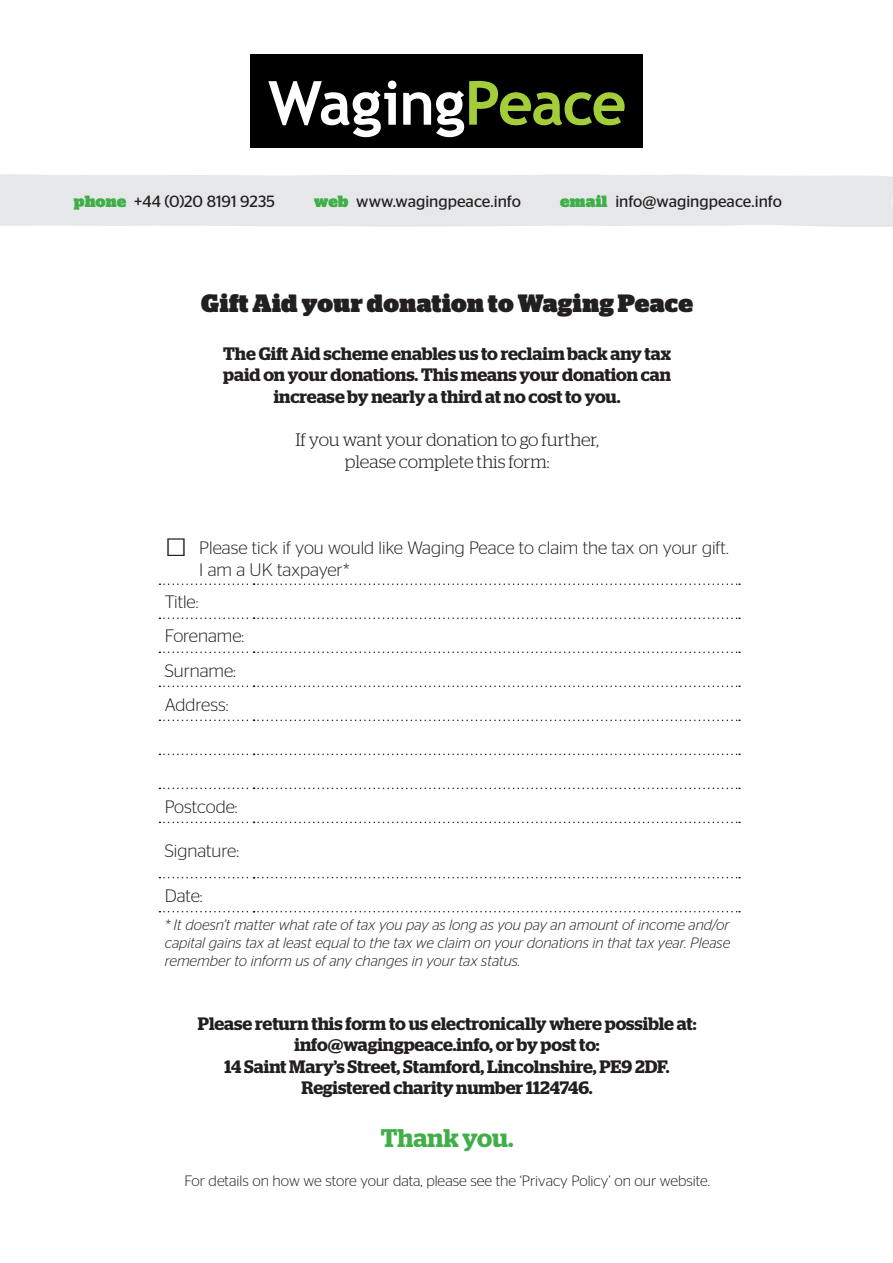
<style>
.page{position:relative;width:893px;height:1263px;background:#fff}
.page>*{position:absolute;margin:0;border:0;box-sizing:border-box;transform-origin:0 0}
.t1{font:600 25.5px "Stag";color:#40ae49}
.t2{font:900 25.05px "Stag";letter-spacing:.015em;color:#231f20}
.t3{font:600 18px/21.6px "Stag";color:#231f20;text-align:center}
.t4{font:300 18px/34px "Stag Sans";color:#231f20}
.t5{font:300 18px/21.6px "Stag";letter-spacing:-.005em;color:#231f20;text-align:center}
.t6{font:16.2px "Stag Sans";letter-spacing:-.005em;color:#231f20}
.t7{font:italic 300 15px/18px "Stag Sans";color:#231f20;text-align:justify}
.t8{font:300 15px "Stag Sans";color:#231f20}
.s1{font-family:"Stag";font-weight:900;color:#40ae49}
.s2{font-family:"Trebuchet MS";font-weight:400;font-size:37.5px}
</style>
<div class="page">
<div style="left:0;top:174px;width:893px;height:53px;background:#e6e7e9"></div>
<div style="left:250px;top:54px;width:393px;height:94px;background:#000"></div>
<svg style="left:268px;top:81px;width:357px;height:56px"></svg>
<svg style="left:159px;top:719px;width:581px;height:2px"></svg>
<svg style="left:159px;top:753px;width:581px;height:2px"></svg>
<svg style="left:159px;top:788px;width:581px;height:1px"></svg>
<svg style="left:159px;top:822px;width:581px;height:1px"></svg>
<svg style="left:159px;top:877px;width:581px;height:1px"></svg>
<svg style="left:159px;top:583px;width:581px;height:2px"></svg>
<svg style="left:159px;top:617px;width:581px;height:2px"></svg>
<svg style="left:159px;top:651px;width:581px;height:2px"></svg>
<svg style="left:159px;top:685px;width:581px;height:2px"></svg>
<svg style="left:159px;top:911px;width:581px;height:1px"></svg>
<p class="t6" style="left:74px;top:192px;width:203px"><span class="s1">phone</span> +44 (0)20 8191 9235</p>
<p class="t6" style="left:314px;top:192px;width:208px"><span class="s1">web</span> www.wagingpeace.info</p>
<p class="t6" style="left:560px;top:192px;width:223px"><span class="s1">email</span> info@wagingpeace.info</p>
<h2 class="t2" style="left:201px;top:288px;width:493px">Gift Aid your donation to Waging Peace</h2>
<p class="t3" style="left:223px;top:342px;width:449px">The Gift Aid scheme enables us to reclaim back any tax paid on your donations. This means your donation can increase by nearly a third at no cost to you.</p>
<p class="t5" style="left:295px;top:429px;width:305px">If you want your donation to go further, please complete this form:</p>
<p class="t4" style="left:199px;top:537px;width:531px;line-height:21.6px;text-indent:-34px"><span class="s2">□</span> Please tick if you would like Waging Peace to claim the tax on your gift.<br>I am a UK taxpayer*</p>
<p class="t4" style="left:165px;top:585px;width:81px">Title:<br>Forename:<br>Surname:<br>Address:</p>
<p class="t4" style="left:165px;top:789px;width:74px">Postcode:</p>
<p class="t4" style="left:165px;top:834px;width:76px">Signature:</p>
<p class="t4" style="left:165px;top:878px;width:39px">Date:</p>
<p class="t7" style="left:165px;top:915px;width:567px">* It doesn’t matter what rate of tax you pay as long as you pay an amount of income and/or capital gains tax at least equal to the tax we claim on your donations in that tax year. Please remember to inform us of any changes in your tax status.</p>
<p class="t3" style="left:198px;top:1012px;width:500px">Please return this form to us electronically where possible at: info@wagingpeace.info, or by post to:<br>14 Saint Mary’s Street, Stamford, Lincolnshire, PE9 2DF.<br>Registered charity number 1124746.</p>
<h1 class="t1" style="left:381px;top:1123px;width:134px">Thank you.</h1>
<p class="t8" style="left:184px;top:1173px;width:527px">For details on how we store your data, please see the ‘Privacy Policy’ on our website.</p>
</div>
